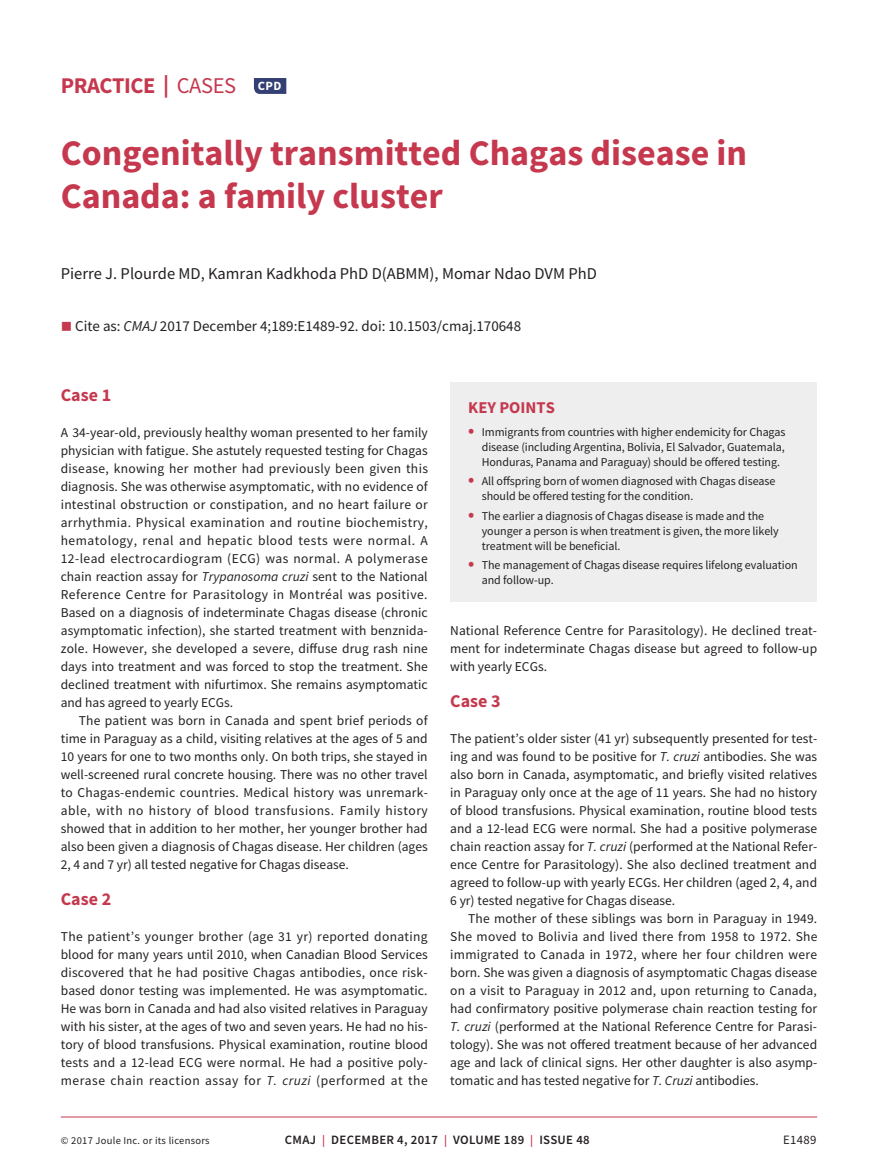
<style>
.page{position:relative;width:878px;height:1175px;background:#fff}
.page>*{position:absolute;margin:0;border:0;box-sizing:border-box;transform-origin:0 0}
.t1{font:700 36px/43.2px "Source Sans Pro";color:#c5384e}
.t2{font:700 22.5px "Source Sans Pro";letter-spacing:-.02em;color:#c5384e}
.t3{font:700 18px "Source Sans Pro";color:#c5384e}
.t4{font:16.5px "Source Sans Pro";color:#231f20}
.t5{font:700 16.5px "Source Sans Pro";color:#c5384e}
.t6{font:15px "Source Sans Pro";color:#231f20}
.t7{font:13.5px/18px "Source Sans Pro";color:#231f20;text-align:justify}
.t8{font:600 12.75px "Source Sans Pro";letter-spacing:.025em;color:#231f20}
.t9{font:12.75px "Source Sans Pro";letter-spacing:.025em;color:#231f20}
.t10{font:700 12.6px "Source Sans Pro";color:#fff}
.t11{font:12px/15px "Source Sans Pro";letter-spacing:-.005em;color:#231f20}
.t12{font:10.5px "Source Sans Pro";letter-spacing:.025em;color:#231f20}
.s1{font-weight:400}
.s2{color:#c5384e}
.s3{font-style:italic}
.s4{font-weight:700;font-size:18px;color:#c5384e}
.s5{font-size:12px;color:#c5384e}
</style>
<div class="page">
<hr style="left:61px;top:1116px;width:756px;height:1px;background:#c5384e">
<div style="left:450px;top:382px;width:367px;height:220px;background:#eeeeef"></div>
<svg style="left:254px;top:78px;width:32px;height:16px"></svg>
<h2 class="t2" style="left:61px;top:71px;width:177px">PRACTICE | <span class="s1">CASES</span></h2>
<p class="t10" style="left:258px;top:77px;width:25px">CPD</p>
<h1 class="t1" style="left:61px;top:131px;width:687px">Congenitally transmitted Chagas disease in<br>Canada: a family cluster</h1>
<p class="t4" style="left:61px;top:263px;width:537px">Pierre J. Plourde MD, Kamran Kadkhoda PhD D(ABMM), Momar Ndao DVM PhD</p>
<p class="t6" style="left:61px;top:317px;width:462px"><span class="s2">■</span> Cite as: <span class="s3">CMAJ</span> 2017 December 4;189:E1489-92. doi: 10.1503/cmaj.170648</p>
<h3 class="t3" style="left:61px;top:382px;width:52px">Case 1</h3>
<p class="t7" style="left:61px;top:423px;width:369px">A 34-year-old, previously healthy woman presented to her family physician with fatigue. She astutely requested testing for Chagas disease, knowing her mother had previously been given this diagnosis. She was otherwise asymptomatic, with no evidence of intestinal obstruction or constipation, and no heart failure or arrhythmia. Physical examination and routine biochemistry, hematology, renal and hepatic blood tests were normal. A 12-lead electrocardiogram (ECG) was normal. A polymerase chain reaction assay for <span class="s3">Trypanosoma cruzi</span> sent to the National Reference Centre for Parasitology in Montréal was positive.<br>Based on a diagnosis of indeterminate Chagas disease (chronic asymptomatic infection), she started treatment with benznida&shy;zole. However, she developed a severe, diffuse drug rash nine days into treatment and was forced to stop the treatment. She declined treatment with nifurtimox. She remains asymptomatic and has agreed to yearly ECGs.</p>
<p class="t7" style="left:61px;top:711px;width:369px;text-indent:18px">The patient was born in Canada and spent brief periods of time in Paraguay as a child, visiting relatives at the ages of 5 and 10 years for one to two months only. On both trips, she stayed in well-screened rural concrete housing. There was no other travel to Chagas-endemic countries. Medical history was unremark&shy;able, with no history of blood transfusions. Family history showed that in addition to her mother, her younger brother had also been given a diagnosis of Chagas disease. Her children (ages 2, 4 and 7 yr) all tested negative for Chagas disease.</p>
<h3 class="t3" style="left:61px;top:886px;width:52px">Case 2</h3>
<p class="t7" style="left:61px;top:927px;width:368px">The patient’s younger brother (age 31 yr) reported donating blood for many years until 2010, when Canadian Blood Services discovered that he had positive Chagas antibodies, once risk&shy;based donor testing was implemented. He was asymptomatic.<br>He was born in Canada and had also visited relatives in Paraguay with his sister, at the ages of two and seven years. He had no his&shy;tory of blood transfusions. Physical examination, routine blood tests and a 12-lead ECG were normal. He had a positive poly&shy;merase chain reaction assay for <span class="s3">T. cruzi</span> (performed at the</p>
<p class="t5" style="left:468px;top:396px;width:88px">KEY POINTS</p>
<p class="t11" style="left:482px;top:424px;width:305px;text-align:justify;text-indent:-14px"><span class="s4">•</span> Immigrants from countries with higher endemicity for Chagas disease (including Argentina, Bolivia, El Salvador, Guatemala, Honduras, Panama and Paraguay) should be offered testing.</p>
<p class="t11" style="left:482px;top:473px;width:295px;text-indent:-14px"><span class="s4">•</span> All offspring born of women diagnosed with Chagas disease should be offered testing for the condition.</p>
<p class="t11" style="left:482px;top:508px;width:298px;text-indent:-14px"><span class="s4">•</span> The earlier a diagnosis of Chagas disease is made and the younger a person is when treatment is given, the more likely treatment will be beneficial.</p>
<p class="t11" style="left:482px;top:557px;width:317px;text-indent:-14px"><span class="s4">•</span> The management of Chagas disease requires lifelong evaluation and follow-up.</p>
<p class="t7" style="left:450px;top:621px;width:368px">National Reference Centre for Parasitology). He declined treat&shy;ment for indeterminate Chagas disease but agreed to follow-up with yearly ECGs.</p>
<h3 class="t3" style="left:450px;top:688px;width:52px">Case 3</h3>
<p class="t7" style="left:450px;top:729px;width:368px">The patient’s older sister (41 yr) subsequently presented for test&shy;ing and was found to be positive for <span class="s3">T. cruzi</span> antibodies. She was also born in Canada, asymptomatic, and briefly visited relatives in Paraguay only once at the age of 11 years. She had no history of blood transfusions. Physical examination, routine blood tests and a 12-lead ECG were normal. She had a positive polymerase chain reaction assay for <span class="s3">T. cruzi</span> (performed at the National Refer&shy;ence Centre for Parasitology). She also declined treatment and agreed to follow-up with yearly ECGs. Her children (aged 2, 4, and 6 yr) tested negative for Chagas disease.</p>
<p class="t7" style="left:450px;top:909px;width:369px;text-indent:18px">The mother of these siblings was born in Paraguay in 1949.<br>She moved to Bolivia and lived there from 1958 to 1972. She immigrated to Canada in 1972, where her four children were born. She was given a diagnosis of asymptomatic Chagas disease on a visit to Paraguay in 2012 and, upon returning to Canada, had confirmatory positive polymerase chain reaction testing for <span class="s3">T. cruzi</span> (performed at the National Reference Centre for Parasi&shy;tology). She was not offered treatment because of her advanced age and lack of clinical signs. Her other daughter is also asymp&shy;tomatic and has tested negative for <span class="s3">T. Cruzi</span> antibodies.</p>
<p class="t12" style="left:61px;top:1134px;width:150px">© 2017 Joule Inc. or its licensors</p>
<p class="t8" style="left:285px;top:1131px;width:306px">CMAJ <span class="s5">|</span> DECEMBER 4, 2017 <span class="s5">|</span> VOLUME 189 <span class="s5">|</span> ISSUE 48</p>
<p class="t9" style="left:783px;top:1132px;width:35px">E1489</p>
</div>
